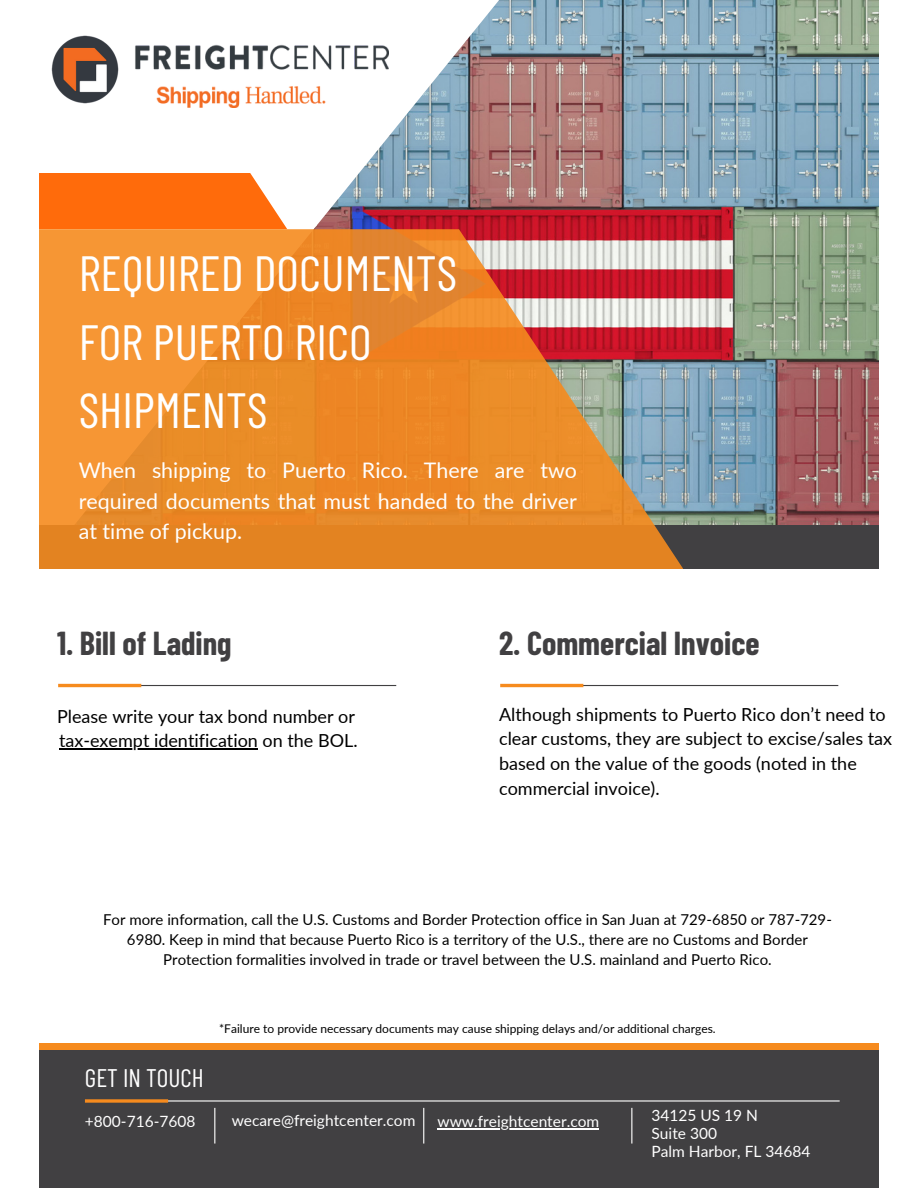
<style>
.page{position:relative;width:918px;height:1188px;background:#fff}
.page>*{position:absolute;margin:0;border:0;box-sizing:border-box;transform-origin:0 0}
.t1{font:49.35px/68.8px "Barlow Condensed";color:#fff}
.t2{font:700 32.4px "Barlow Condensed";color:#414042}
.t3{font:25.35px "Barlow Condensed";color:#fff}
.t4{font:21.45px/30.3px "Lato";color:#fff;text-align:justify}
.t5{font:18px/24.8px "Lato";color:#000}
.t6{font:15.45px/18px "Lato";color:#fff}
.t7{font:15px/20.2px "Lato";color:#000;text-align:center}
.t8{font:12px "Lato";color:#000}
</style>
<div class="page">
<img style="left:82px;top:0;width:797px;height:525px">
<svg style="left:39px;top:173px;width:248px;height:56px;background:#ff751d"></svg>
<div style="left:39px;top:525px;width:840px;height:44px;background:#414042"></div>
<svg style="left:39px;top:229px;width:644px;height:340px;background:#e38a3a"></svg>
<div style="left:39px;top:1047px;width:840px;height:141px;background:#414042"></div>
<div style="left:39px;top:1044px;width:840px;height:6px;background:#f68b1e"></div>
<hr style="left:502px;top:685px;width:336px;height:1px;background:#414042">
<hr style="left:500px;top:684px;width:83px;height:3px;background:#f68b1e">
<hr style="left:87px;top:1100px;width:753px;height:2px;background:#fff">
<svg style="left:85px;top:1099px;width:83px;height:4px"></svg>
<hr style="left:214px;top:1108px;width:1px;height:36px;background:#fff">
<hr style="left:423px;top:1108px;width:1px;height:36px;background:#fff">
<img style="left:51px;top:36px;width:68px;height:67px">
<img style="left:130px;top:33px;width:258px;height:74px">
<hr style="left:631px;top:1108px;width:1px;height:36px;background:#fff">
<hr style="left:60px;top:685px;width:336px;height:1px;background:#414042">
<hr style="left:58px;top:684px;width:83px;height:3px;background:#f68b1e">
<hr style="left:438px;top:1128px;width:161px;height:1px;background:#fff">
<hr style="left:59px;top:748px;width:199px;height:2px;background:#000">
<h5 class="t1" style="left:79px;top:237px;width:380px">REQUIRED DOCUMENTS<br>FOR PUERTO RICO<br>SHIPMENTS</h5>
<h2 class="t4" style="left:79px;top:455px;width:500px">When shipping to Puerto Rico. There are two required documents that must handed to the driver at time of pickup.</h2>
<h3 class="t2" style="left:57px;top:622px;width:176px">1. Bill of Lading</h3>
<p class="t2" style="left:499px;top:622px;width:262px">2. Commercial Invoice</p>
<h6 class="t5" style="left:57px;top:703px;width:300px">Please write your tax bond number or</h6>
<h6 class="t5" style="left:59px;top:728px;width:300px">tax-exempt identification on the BOL.</h6>
<h6 class="t5" style="left:499px;top:701px;width:395px">Although shipments to Puerto Rico don’t need to clear customs, they are subject to excise/sales tax based on the value of the goods (noted in the commercial invoice).</h6>
<h6 class="t7" style="left:103px;top:909px;width:730px">For more information, call the U.S. Customs and Border Protection office in San Juan at 729-6850 or 787-729-<br>6980. Keep in mind that because Puerto Rico is a territory of the U.S., there are no Customs and Border<br>Protection formalities involved in trade or travel between the U.S. mainland and Puerto Rico.</h6>
<h2 class="t3" style="left:85px;top:1062px;width:120px">GET IN TOUCH</h2>
<p class="t8" style="left:219px;top:1021px;width:498px">*Failure to provide necessary documents may cause shipping delays and/or additional charges.</p>
<p class="t6" style="left:85px;top:1112px;width:112px">+800-716-7608</p>
<h4 class="t6" style="left:232px;top:1111px;width:185px">wecare@freightcenter.com</h4>
<h6 class="t6" style="left:438px;top:1112px;width:163px">www.freightcenter.com</h6>
<h5 class="t6" style="left:652px;top:1106px;width:160px">34125 US 19 N<br>Suite 300<br>Palm Harbor, FL 34684</h5>
</div>
